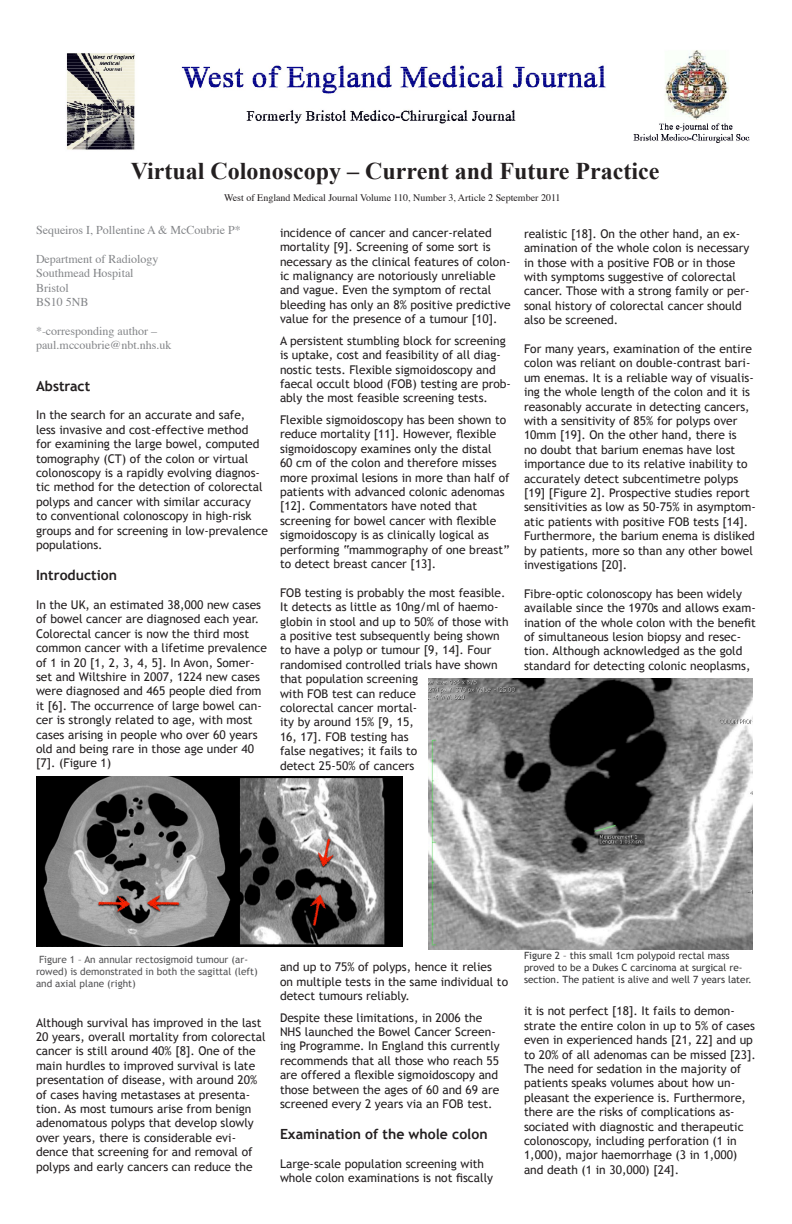
<style>
.page{position:relative;width:792px;height:1224px;background:#fff}
.page>*{position:absolute;margin:0;border:0;box-sizing:border-box;transform-origin:0 0}
.Main_text_paragraph{font:700 24px "Times New Roman";color:#231f20}
.Main_text_paragraph-2{font:700 14px "Trebuchet MS";color:#231f20}
.Main_text_paragraph-3{font:12px/14.4px "Trebuchet MS";color:#231f20}
.Main_text_paragraph-4{font:12px "Times";color:#838588}
.Main_text_paragraph-5{font:10px/12px "Trebuchet MS";color:#373738}
.Main_text_paragraph-6{font:10px/12px "Trebuchet MS";color:#545456}
.Main_text_paragraph-7{font:10px "Times";color:#231f20}
</style>
<div class="page">
<img style="left:66px;top:50px;width:684px;height:100px">
<img style="left:36px;top:776px;width:367px;height:171px">
<img style="left:428px;top:679px;width:324px;height:271px">
<p class="Main_text_paragraph" style="left:131px;top:157px;width:530px">Virtual Colonoscopy – Current and Future Practice</p>
<p class="Main_text_paragraph-7" style="left:224px;top:189px;width:338px">West of England Medical Journal Volume 110, Number 3, Article 2 September 2011</p>
<p class="Main_text_paragraph-4" style="left:36px;top:219px;width:206px">Sequeiros I, Pollentine A &amp; McCoubrie P*</p>
<p class="Main_text_paragraph-4" style="left:36px;top:248px;width:124px">Department of Radiology</p>
<p class="Main_text_paragraph-4" style="left:36px;top:262px;width:99px">Southmead Hospital</p>
<p class="Main_text_paragraph-4" style="left:36px;top:276px;width:34px">Bristol</p>
<p class="Main_text_paragraph-4" style="left:36px;top:291px;width:54px">BS10 5NB</p>
<p class="Main_text_paragraph-4" style="left:36px;top:320px;width:123px">*-corresponding author –</p>
<p class="Main_text_paragraph-4" style="left:36px;top:334px;width:137px">paul.mccoubrie@nbt.nhs.uk</p>
<p class="Main_text_paragraph-2" style="left:36px;top:377px;width:56px">Abstract</p>
<p class="Main_text_paragraph-3" style="left:36px;top:408px;width:233px">In the search for an accurate and safe, less invasive and cost-effective method<br>for examining the large bowel, computed tomography (CT) of the colon or virtual colonoscopy is a rapidly evolving diagnos&shy;tic method for the detection of colorectal polyps and cancer with similar accuracy<br>to conventional colonoscopy in high-risk groups and for screening in low-prevalence populations.</p>
<p class="Main_text_paragraph-2" style="left:36px;top:566px;width:83px">Introduction</p>
<p class="Main_text_paragraph-3" style="left:36px;top:598px;width:233px">In the UK, an estimated 38,000 new cases of bowel cancer are diagnosed each year.<br>Colorectal cancer is now the third most common cancer with a lifetime prevalence of 1 in 20 [1, 2, 3, 4, 5]. In Avon, Somer&shy;set and Wiltshire in 2007, 1224 new cases were diagnosed and 465 people died from it [6]. The occurrence of large bowel can&shy;cer is strongly related to age, with most cases arising in people who over 60 years old and being rare in those age under 40 [7]. (Figure 1)</p>
<p class="Main_text_paragraph-3" style="left:280px;top:226px;width:232px">incidence of cancer and cancer-related mortality [9]. Screening of some sort is necessary as the clinical features of colon&shy;ic malignancy are notoriously unreliable and vague. Even the symptom of rectal bleeding has only an 8% positive predictive value for the presence of a tumour [10].</p>
<p class="Main_text_paragraph-3" style="left:280px;top:334px;width:233px">A persistent stumbling block for screening is uptake, cost and feasibility of all diag&shy;nostic tests. Flexible sigmoidoscopy and faecal occult blood (FOB) testing are prob&shy;ably the most feasible screening tests.</p>
<p class="Main_text_paragraph-3" style="left:280px;top:413px;width:231px">Flexible sigmoidoscopy has been shown to reduce mortality [11]. However, flexible sigmoidoscopy examines only the distal<br>60 cm of the colon and therefore misses more proximal lesions in more than half of patients with advanced colonic adenomas [12]. Commentators have noted that screening for bowel cancer with flexible sigmoidoscopy is as clinically logical as performing “mammography of one breast” to detect breast cancer [13].</p>
<p class="Main_text_paragraph-3" style="left:280px;top:586px;width:230px">FOB testing is probably the most feasible.<br>It detects as little as 10ng/ml of haemo&shy;globin in stool and up to 50% of those with a positive test subsequently being shown to have a polyp or tumour [9, 14]. Four randomised controlled trials have shown that population screening<br>with FOB test can reduce<br>colorectal cancer mortal-<br>ity by around 15% [9, 15,<br>16, 17]. FOB testing has<br>false negatives; it fails to<br>detect 25-50% of cancers</p>
<p class="Main_text_paragraph-3" style="left:524px;top:226px;width:227px">realistic [18]. On the other hand, an ex&shy;amination of the whole colon is necessary in those with a positive FOB or in those with symptoms suggestive of colorectal cancer. Those with a strong family or per&shy;sonal history of colorectal cancer should also be screened.</p>
<p class="Main_text_paragraph-3" style="left:524px;top:342px;width:233px">For many years, examination of the entire colon was reliant on double-contrast bari&shy;um enemas. It is a reliable way of visualis&shy;ing the whole length of the colon and it is reasonably accurate in detecting cancers, with a sensitivity of 85% for polyps over 10mm [19]. On the other hand, there is<br>no doubt that barium enemas have lost importance due to its relative inability to accurately detect subcentimetre polyps [19] [Figure 2]. Prospective studies report sensitivities as low as 50-75% in asymptom&shy;atic patients with positive FOB tests [14].<br>Furthermore, the barium enema is disliked by patients, more so than any other bowel investigations [20].</p>
<p class="Main_text_paragraph-3" style="left:524px;top:586px;width:233px">Fibre-optic colonoscopy has been widely available since the 1970s and allows exam&shy;ination of the whole colon with the benefit of simultaneous lesion biopsy and resec&shy;tion. Although acknowledged as the gold standard for detecting colonic neoplasms,</p>
<p class="Main_text_paragraph-6" style="left:36px;top:953px;width:223px;text-indent:3px">Figure 1 – An annular rectosigmoid tumour (ar&shy;rowed) is demonstrated in both the sagittal (left) and axial plane (right)</p>
<p class="Main_text_paragraph-5" style="left:524px;top:949px;width:229px">Figure 2 – this small 1cm polypoid rectal mass proved to be a Dukes C carcinoma at surgical re&shy;section. The patient is alive and well 7 years later.</p>
<p class="Main_text_paragraph-3" style="left:280px;top:960px;width:230px">and up to 75% of polyps, hence it relies<br>on multiple tests in the same individual to detect tumours reliably.</p>
<p class="Main_text_paragraph-3" style="left:280px;top:1010px;width:221px">Despite these limitations, in 2006 the NHS launched the Bowel Cancer Screen&shy;ing Programme. In England this currently recommends that all those who reach 55 are offered a flexible sigmoidoscopy and those between the ages of 60 and 69 are screened every 2 years via an FOB test.</p>
<p class="Main_text_paragraph-2" style="left:280px;top:1126px;width:209px">Examination of the whole colon</p>
<p class="Main_text_paragraph-3" style="left:280px;top:1157px;width:215px">Large-scale population screening with whole colon examinations is not fiscally</p>
<p class="Main_text_paragraph-3" style="left:524px;top:1004px;width:233px">it is not perfect [18]. It fails to demon&shy;strate the entire colon in up to 5% of cases even in experienced hands [21, 22] and up to 20% of all adenomas can be missed [23].<br>The need for sedation in the majority of patients speaks volumes about how un&shy;pleasant the experience is. Furthermore, there are the risks of complications as&shy;sociated with diagnostic and therapeutic colonoscopy, including perforation (1 in 1,000), major haemorrhage (3 in 1,000) and death (1 in 30,000) [24].</p>
<p class="Main_text_paragraph-3" style="left:36px;top:1015px;width:231px">Although survival has improved in the last 20 years, overall mortality from colorectal cancer is still around 40% [8]. One of the main hurdles to improved survival is late presentation of disease, with around 20% of cases having metastases at presenta&shy;tion. As most tumours arise from benign adenomatous polyps that develop slowly over years, there is considerable evi&shy;dence that screening for and removal of polyps and early cancers can reduce the</p>
</div>
